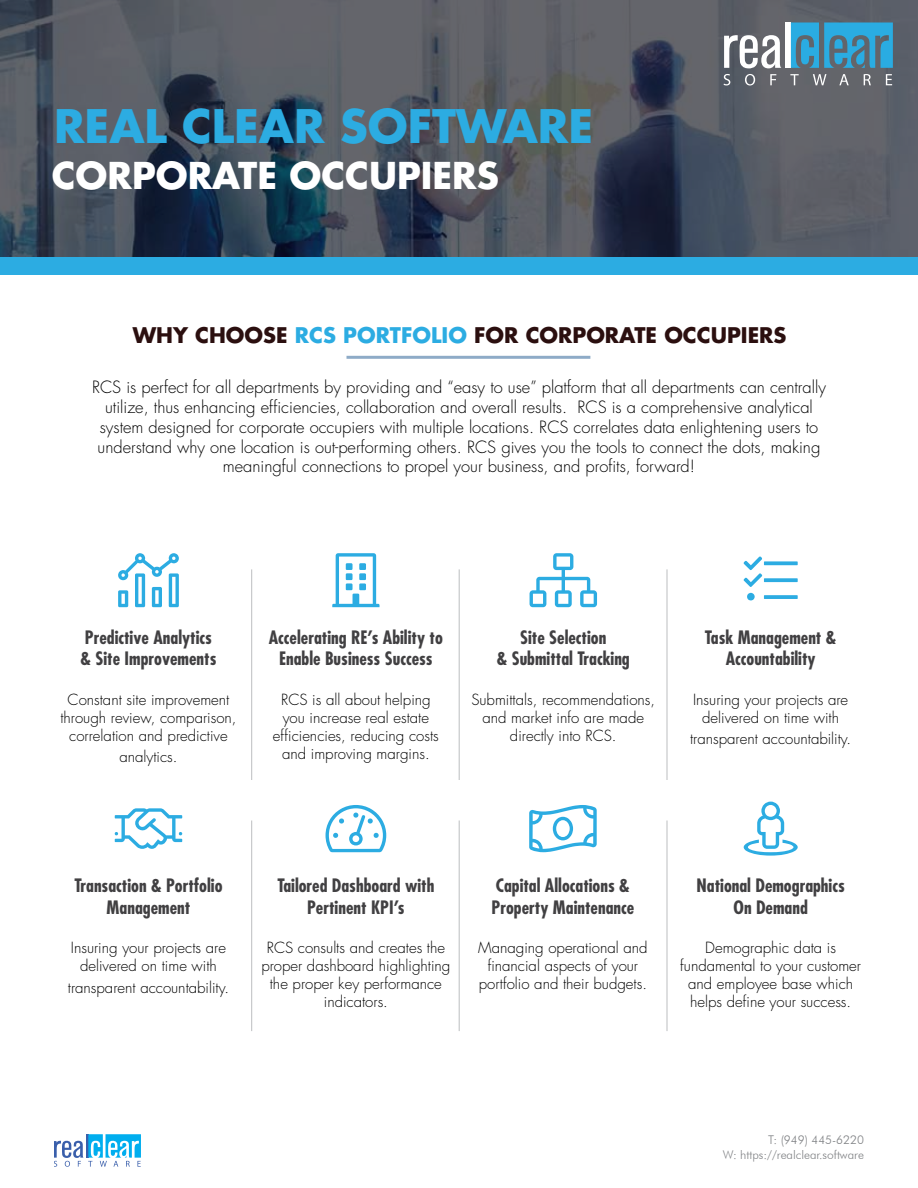
<style>
.page{position:relative;width:918px;height:1188px;background:#fff}
.page>*{position:absolute;margin:0;border:0;box-sizing:border-box;transform-origin:0 0}
.t1{font:700 45px "Futura Std";color:#2cace2}
.t2{font:700 36px "Futura Std";color:#fff}
.t3{font:700 21px "Futura Std";color:#2b0f0f}
.t4{font:700 condensed 18px/21.6px "Futura Std";color:#414042;text-align:center}
.t5{font:300 16.5px/19.8px "Futura Std";color:#000;text-align:center}
.t6{font:300 15px/18px "Futura Std";color:#000;text-align:center}
.t7{font:300 12px/14.4px "Futura BT";color:#808285;text-align:right}
.s1{color:#2cace2}
</style>
<div class="page">
<svg style="left:54px;top:1134px;width:87px;height:33px"></svg>
<svg style="left:0;top:0;width:918px;height:257px"></svg>
<div style="left:0;top:257px;width:918px;height:18px;background:#2cace2"></div>
<hr style="left:251px;top:569px;width:1px;height:211px;background:#bcbec0">
<hr style="left:251px;top:820px;width:1px;height:211px;background:#bcbec0">
<hr style="left:667px;top:569px;width:1px;height:211px;background:#bcbec0">
<hr style="left:667px;top:820px;width:1px;height:211px;background:#bcbec0">
<hr style="left:459px;top:569px;width:1px;height:211px;background:#bcbec0">
<hr style="left:459px;top:820px;width:1px;height:211px;background:#bcbec0">
<svg style="left:724px;top:74px;width:6px;height:11px"></svg>
<svg style="left:745px;top:74px;width:10px;height:11px"></svg>
<svg style="left:770px;top:74px;width:6px;height:11px"></svg>
<svg style="left:790px;top:74px;width:9px;height:11px"></svg>
<svg style="left:813px;top:74px;width:13px;height:11px"></svg>
<svg style="left:839px;top:74px;width:10px;height:11px"></svg>
<svg style="left:864px;top:74px;width:7px;height:11px"></svg>
<svg style="left:886px;top:74px;width:6px;height:11px"></svg>
<svg style="left:724px;top:35px;width:57px;height:33px"></svg>
<div style="left:786px;top:23px;width:5px;height:45px;background:#fff"></div>
<svg style="left:791px;top:23px;width:102px;height:45px"></svg>
<hr style="left:346px;top:356px;width:244px;height:3px;background:#32669a">
<h1 class="t1" style="left:54px;top:96px;width:541px">REAL CLEAR SOFTWARE</h1>
<h2 class="t2" style="left:52px;top:151px;width:449px">CORPORATE OCCUPIERS</h2>
<h3 class="t3" style="left:133px;top:321px;width:655px">WHY CHOOSE <span class="s1">RCS PORTFOLIO</span> FOR CORPORATE OCCUPIERS</h3>
<p class="t5" style="left:92px;top:378px;width:735px">RCS is perfect for all departments by providing and “easy to use” platform that all departments can centrally utilize, thus enhancing efficiencies, collaboration and overall results. RCS is a comprehensive analytical system designed for corporate occupiers with multiple locations. RCS correlates data enlightening users to understand why one location is out-performing others. RCS gives you the tools to connect the dots, making meaningful connections to propel your business, and profits, forward!</p>
<p class="t4" style="left:80px;top:626px;width:138px;text-align:left">Predictive Analytics &amp; Site Improvements</p>
<p class="t6" style="left:60px;top:691px;width:178px">Constant site improvement through review, comparison, correlation and predictive</p>
<p class="t6" style="left:119px;top:748px;width:60px">analytics.</p>
<p class="t4" style="left:269px;top:626px;width:176px">Accelerating RE’s Ability to<br>Enable Business Success</p>
<p class="t6" style="left:273px;top:691px;width:167px">RCS is all about helping you increase real estate efficiencies, reducing costs and improving margins.</p>
<p class="t4" style="left:497px;top:626px;width:135px">Site Selection<br>&amp; Submittal Tracking</p>
<p class="t6" style="left:471px;top:691px;width:185px">Submittals, recommendations, and market info are made directly into RCS.</p>
<p class="t4" style="left:705px;top:626px;width:133px">Task Management &amp;<br>Accountability</p>
<p class="t6" style="left:693px;top:691px;width:157px">Insuring your projects are delivered on time with</p>
<p class="t6" style="left:690px;top:730px;width:163px">transparent accountability.</p>
<p class="t4" style="left:74px;top:875px;width:150px">Transaction &amp; Portfolio<br>Management</p>
<p class="t6" style="left:71px;top:939px;width:157px">Insuring your projects are delivered on time with</p>
<p class="t6" style="left:68px;top:979px;width:163px">transparent accountability.</p>
<p class="t4" style="left:277px;top:875px;width:159px">Tailored Dashboard with<br>Pertinent KPI’s</p>
<p class="t6" style="left:261px;top:939px;width:191px">RCS consults and creates the proper dashboard highlighting the proper key performance indicators.</p>
<p class="t4" style="left:492px;top:875px;width:144px;text-align:left">Capital Allocations &amp;<br>Property Maintenance</p>
<p class="t6" style="left:478px;top:939px;width:171px">Managing operational and financial aspects of your portfolio and their budgets.</p>
<p class="t4" style="left:697px;top:875px;width:150px">National Demographics<br>On Demand</p>
<p class="t6" style="left:680px;top:939px;width:182px">Demographic data is fundamental to your customer and employee base which helps define your success.</p>
<p class="t7" style="left:723px;top:1133px;width:143px">T: (949) 445-6220<br>W: https://realclear.software</p>
</div>
